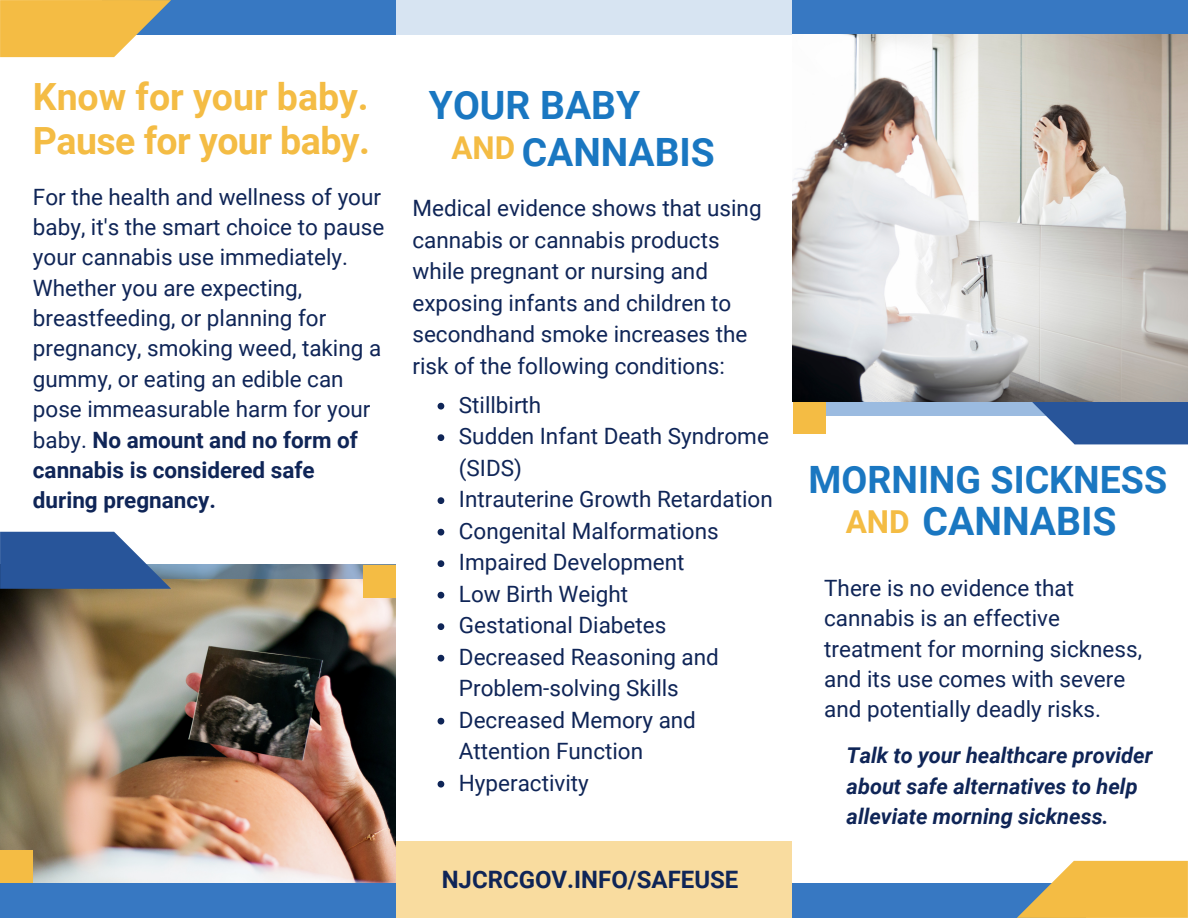
<style>
.page{position:relative;width:1188px;height:918px;background:#fff}
.page>*{position:absolute;margin:0;border:0;box-sizing:border-box;transform-origin:0 0}
.t1{font:700 39.15px "Roboto";color:#1a77c1}
.t2{font:700 39px "Roboto";color:#1a77c1}
.t3{font:700 37.65px "Roboto";color:#1a77c1}
.t4{font:700 37.5px "Roboto";letter-spacing:-.015em;color:#f4bc44}
.t5{font:700 31.65px "Roboto";color:#f4bc44}
.t6{font:700 31.5px "Roboto";color:#f4bc44}
.t7{font:700 24px "Roboto";color:#0f2557}
.t8{font:22.5px/30.3px "Roboto";color:#0f2557}
.t9{font:italic 700 21.75px/30.3px "Roboto";color:#0f2557}
.s1{font-weight:700}
</style>
<div class="page">
<img style="left:0;top:579px;width:396px;height:304px">
<div style="left:0;top:883px;width:1085px;height:35px;background:#3778c2"></div>
<svg style="left:1017px;top:861px;width:171px;height:57px"></svg>
<div style="left:103px;top:0;width:1085px;height:35px;background:#3778c2"></div>
<svg style="left:0;top:0;width:171px;height:57px"></svg>
<div style="left:0;top:850px;width:33px;height:33px;background:#f4bc44"></div>
<div style="left:813px;top:401px;width:259px;height:15px;background:#9bbbe0"></div>
<div style="left:793px;top:401px;width:33px;height:33px;background:#f4bc44"></div>
<svg style="left:1018px;top:401px;width:170px;height:43px"></svg>
<svg style="left:171px;top:565px;width:192px;height:14px;background:#6d859b"></svg>
<div style="left:363px;top:565px;width:33px;height:33px;background:#f4bc44"></div>
<svg style="left:0;top:532px;width:171px;height:57px;background:#476da7"></svg>
<div style="left:396px;top:0;width:396px;height:35px;background:#d7e4f2"></div>
<svg style="left:438px;top:403px;width:6px;height:7px"></svg>
<svg style="left:438px;top:434px;width:6px;height:7px"></svg>
<svg style="left:438px;top:497px;width:6px;height:7px"></svg>
<svg style="left:438px;top:529px;width:6px;height:7px"></svg>
<svg style="left:438px;top:560px;width:6px;height:7px"></svg>
<svg style="left:438px;top:592px;width:6px;height:7px"></svg>
<svg style="left:438px;top:623px;width:6px;height:7px"></svg>
<svg style="left:438px;top:655px;width:6px;height:7px"></svg>
<svg style="left:438px;top:718px;width:6px;height:7px"></svg>
<svg style="left:438px;top:781px;width:6px;height:7px"></svg>
<img style="left:792px;top:35px;width:396px;height:366px">
<div style="left:396px;top:842px;width:396px;height:76px;background:#f9dc9f"></div>
<p class="t4" style="left:33px;top:75px;width:337px">Know for your baby.</p>
<p class="t4" style="left:33px;top:119px;width:339px">Pause for your baby.</p>
<p class="t8" style="left:33px;top:182px;width:353px">For the health and wellness of your baby, it's the smart choice to pause your cannabis use immediately.<br>Whether you are expecting, breastfeeding, or planning for pregnancy, smoking weed, taking a gummy, or eating an edible can pose immeasurable harm for your baby. <span class="s1">No amount and no form of cannabis is considered safe during pregnancy.</span></p>
<p class="t2" style="left:429px;top:83px;width:213px">YOUR BABY</p>
<p class="t6" style="left:451px;top:130px;width:65px">AND</p>
<p class="t2" style="left:522px;top:129px;width:195px">CANNABIS</p>
<p class="t8" style="left:412px;top:193px;width:351px;line-height:31.5px">Medical evidence shows that using cannabis or cannabis products while pregnant or nursing and exposing infants and children to secondhand smoke increases the risk of the following conditions:</p>
<p class="t8" style="left:459px;top:390px;width:84px">Stillbirth</p>
<p class="t8" style="left:459px;top:421px;width:311px;line-height:31.5px">Sudden Infant Death Syndrome (SIDS)</p>
<p class="t8" style="left:459px;top:485px;width:315px">Intrauterine Growth Retardation</p>
<p class="t8" style="left:459px;top:516px;width:261px">Congenital Malformations</p>
<p class="t8" style="left:459px;top:548px;width:227px">Impaired Development</p>
<p class="t8" style="left:459px;top:579px;width:171px">Low Birth Weight</p>
<p class="t8" style="left:459px;top:611px;width:209px">Gestational Diabetes</p>
<p class="t8" style="left:459px;top:641px;width:261px;line-height:31.5px">Decreased Reasoning and<br>Problem-solving Skills</p>
<p class="t8" style="left:459px;top:704px;width:239px;line-height:31.5px">Decreased Memory and<br>Attention Function</p>
<p class="t8" style="left:459px;top:768px;width:131px">Hyperactivity</p>
<p class="t7" style="left:442px;top:866px;width:298px">NJCRCGOV.INFO/SAFEUSE</p>
<p class="t3" style="left:808px;top:458px;width:360px">MORNING SICKNESS</p>
<p class="t5" style="left:846px;top:504px;width:66px">AND</p>
<p class="t1" style="left:923px;top:498px;width:196px">CANNABIS</p>
<p class="t8" style="left:824px;top:573px;width:319px">There is no evidence that cannabis is an effective treatment for morning sickness, and its use comes with severe and potentially deadly risks.</p>
<p class="t9" style="left:847px;top:741px;width:307px">Talk to your healthcare provider about safe alternatives to help alleviate morning sickness.</p>
</div>
